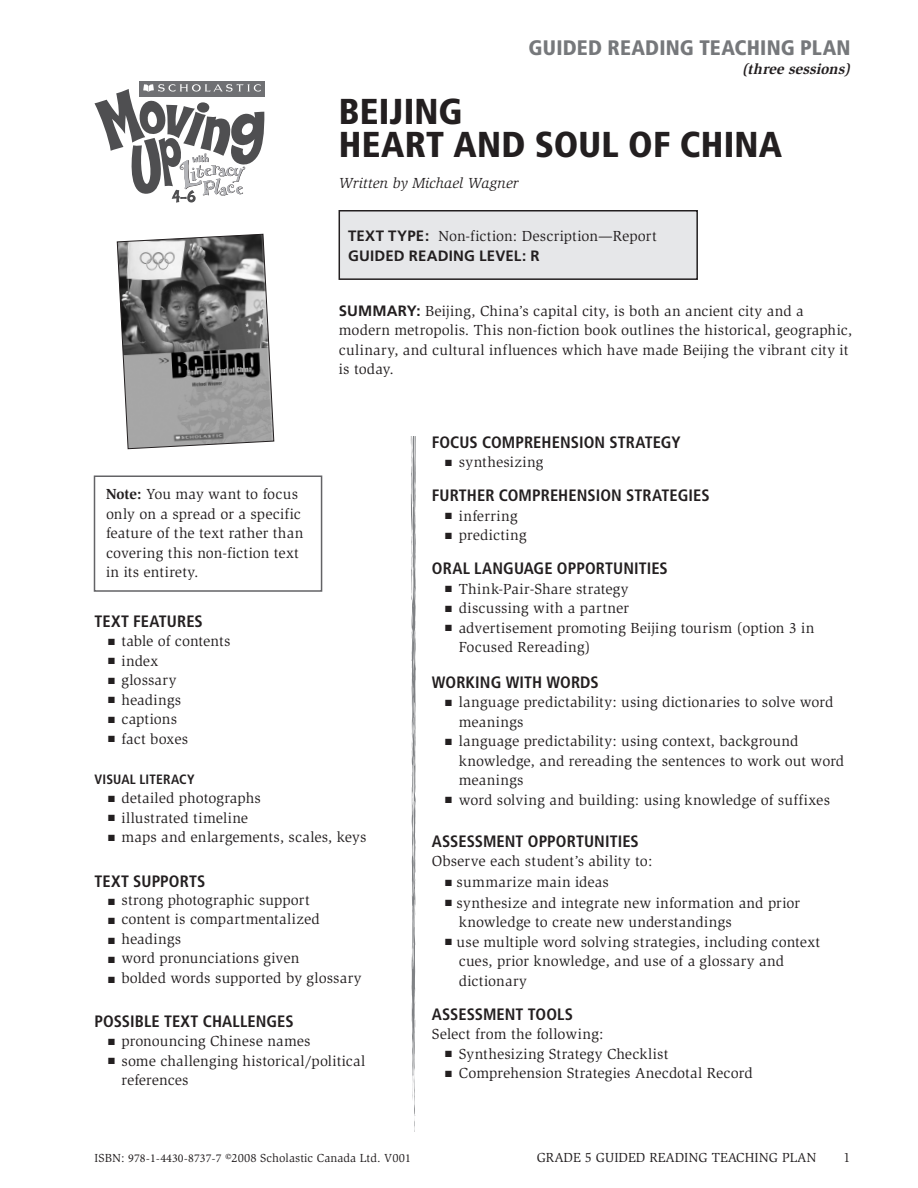
<style>
.page{position:relative;width:918px;height:1188px;background:#fff}
.page>*{position:absolute;margin:0;border:0;box-sizing:border-box;transform-origin:0 0}
.t1{font:900 condensed 36px/32.7px "Frutiger";letter-spacing:.005em;color:#231f20}
.t2{font:900 condensed 21px "Frutiger";letter-spacing:.005em;color:#76787b}
.t3{font:700 condensed 16.5px "Frutiger";letter-spacing:.005em;color:#231f20}
.t4{font:15px/19.5px "Slimbach";letter-spacing:.01em;color:#231f20}
.t5{font:italic 15px "Slimbach";letter-spacing:.005em;color:#231f20}
.t6{font:700 15px "Frutiger";letter-spacing:.01em;color:#231f20}
.t7{font:italic 700 15px "Slimbach";color:#231f20}
.t8{font:13.5px "Slimbach";color:#231f20}
.t9{font:700 condensed 13.5px "Frutiger";letter-spacing:.01em;color:#231f20}
.t10{font:12px "Slimbach";letter-spacing:.01em;color:#231f20}
.s1{font-family:"Frutiger";font-weight:700}
.s2{font-weight:700}
.s3{font-family:"Minion Pro"}
</style>
<div class="page">
<div style="left:339px;top:211px;width:358px;height:68px;background:#e6e7e9"></div>
<div style="left:339px;top:210px;width:359px;height:70px;border:2px solid #231f20"></div>
<div style="left:139px;top:81px;width:126px;height:15px;background:#6f7073"></div>
<svg style="left:95px;top:84px;width:170px;height:119px"></svg>
<svg style="left:411px;top:436px;width:5px;height:695px"></svg>
<svg style="left:117px;top:234px;width:157px;height:215px;background:#8a8a8a"></svg>
<div style="left:94px;top:476px;width:228px;height:116px;border:2px solid #636366"></div>
<h2 class="t2" style="left:529px;top:35px;width:27px">GUIDED</h2>
<h2 class="t2" style="left:608px;top:35px;width:26px">READING</h2>
<h2 class="t2" style="left:699px;top:35px;width:24px">TEACHING</h2>
<h2 class="t2" style="left:800px;top:35px;width:25px">PLAN</h2>
<p class="t7" style="left:742px;top:60px;width:114px">(three sessions)</p>
<h1 class="t1" style="left:339px;top:95px;width:445px">BEIJING<br>HEART AND SOUL OF CHINA</h1>
<p class="t5" style="left:339px;top:175px;width:181px">Written by Michael Wagner</p>
<p class="t4" style="left:348px;top:226px;width:310px"><span class="s1">TEXT TYPE:</span> Non-fiction: Description—Report</p>
<p class="t6" style="left:348px;top:247px;width:193px">GUIDED READING LEVEL: R</p>
<p class="t4" style="left:339px;top:301px;width:515px"><span class="s1">SUMMARY:</span> Beijing, China’s capital city, is both an ancient city and a modern metropolis. This non-fiction book outlines the historical, geographic, culinary, and cultural influences which have made Beijing the vibrant city it is today.</p>
<p class="t4" style="left:106px;top:484px;width:199px"><span class="s2">Note:</span> You may want to focus only on a spread or a specific feature of the text rather than covering this non-fiction text in its entirety.</p>
<p class="t3" style="left:94px;top:611px;width:56px">TEXT FEATURES</p>
<p class="t4" style="left:108px;top:632px;width:124px">■ table of contents</p>
<p class="t4" style="left:108px;top:651px;width:52px">■ index</p>
<p class="t4" style="left:108px;top:671px;width:70px">■ glossary</p>
<p class="t4" style="left:108px;top:690px;width:75px">■ headings</p>
<p class="t4" style="left:108px;top:710px;width:71px">■ captions</p>
<p class="t4" style="left:108px;top:729px;width:82px">■ fact boxes</p>
<p class="t9" style="left:94px;top:771px;width:102px">VISUAL LITERACY</p>
<p class="t4" style="left:108px;top:789px;width:155px">■ detailed photographs</p>
<p class="t4" style="left:108px;top:808px;width:142px">■ illustrated timeline</p>
<p class="t4" style="left:108px;top:828px;width:260px">■ maps and enlargements, scales, keys</p>
<p class="t3" style="left:94px;top:871px;width:49px">TEXTSUPPORTS</p>
<p class="t4" style="left:108px;top:890px;width:203px">■ strong photographic support</p>
<p class="t4" style="left:108px;top:910px;width:213px">■ content is compartmentalized</p>
<p class="t4" style="left:108px;top:929px;width:75px">■ headings</p>
<p class="t4" style="left:108px;top:949px;width:193px">■ word pronunciations given</p>
<p class="t4" style="left:108px;top:968px;width:255px">■ bolded words supported by glossary</p>
<p class="t3" style="left:94px;top:1011px;width:9px">POSSI</p>
<p class="t3" style="left:135px;top:1011px;width:78px">BLE TEXTCHALLENGES</p>
<p class="t4" style="left:108px;top:1031px;width:204px">■ pronouncing Chinese names</p>
<p class="t4" style="left:122px;top:1051px;width:245px;text-indent:-14px">■ some challenging historical/political references</p>
<p class="t3" style="left:432px;top:432px;width:250px">FOCUS COMPREHENSION STRATEGY</p>
<p class="t4" style="left:445px;top:452px;width:100px">■ synthesizing</p>
<p class="t3" style="left:432px;top:486px;width:18px">FURTHER</p>
<p class="t3" style="left:499px;top:486px;width:11px">COMPREHENSION</p>
<p class="t3" style="left:626px;top:486px;width:10px">STRATEGIES</p>
<p class="t4" style="left:445px;top:506px;width:74px">■ inferring</p>
<p class="t4" style="left:445px;top:525px;width:83px">■ predicting</p>
<p class="t3" style="left:432px;top:559px;width:238px">ORAL LANGUAGE OPPORTUNITIES</p>
<p class="t4" style="left:445px;top:579px;width:185px">■ Think-Pair-Share strategy</p>
<p class="t4" style="left:445px;top:598px;width:185px">■ discussing with a partner</p>
<p class="t4" style="left:459px;top:618px;width:357px;text-indent:-14px">■ advertisement promoting Beijing tourism (option 3 in<br>Focused Rereading)</p>
<p class="t3" style="left:432px;top:672px;width:169px">WORKING WITH WORDS</p>
<p class="t4" style="left:459px;top:693px;width:376px;text-indent:-14px">■ language predictability: using dictionaries to solve word meanings</p>
<p class="t4" style="left:459px;top:732px;width:387px;text-indent:-14px">■ language predictability: using context, background knowledge, and rereading the sentences to work out word meanings</p>
<p class="t4" style="left:445px;top:790px;width:386px">■ word solving and building: using knowledge of suffixes</p>
<p class="t3" style="left:432px;top:831px;width:208px">ASSESSMENT OPPORTUNITIES</p>
<p class="t4" style="left:432px;top:852px;width:222px">Observe each student’s ability to:</p>
<p class="t4" style="left:445px;top:873px;width:165px">■ summarize main ideas</p>
<p class="t4" style="left:459px;top:893px;width:343px;text-indent:-13px">■ synthesize and integrate new information and prior knowledge to create new understandings</p>
<p class="t4" style="left:459px;top:932px;width:363px;text-indent:-13px">■ use multiple word solving strategies, including context cues, prior knowledge, and use of a glossary and dictionary</p>
<p class="t3" style="left:432px;top:1004px;width:143px">ASSESSMENT TOOLS</p>
<p class="t4" style="left:432px;top:1025px;width:173px">Select from the following:</p>
<p class="t4" style="left:445px;top:1044px;width:225px">■ Synthesizing Strategy Checklist</p>
<p class="t4" style="left:445px;top:1064px;width:309px">■ Comprehension Strategies Anecdotal Record</p>
<p class="t10" style="left:94px;top:1151px;width:318px">ISBN: <span class="s3">978-1-4430-8737-7</span> ©2008 Scholastic Canada Ltd. V00<span class="s3">1</span></p>
<p class="t8" style="left:537px;top:1149px;width:281px">GRADE 5 GUIDED READING TEACHING PLAN</p>
<p class="t8" style="left:844px;top:1149px;width:8px">1</p>
</div>
